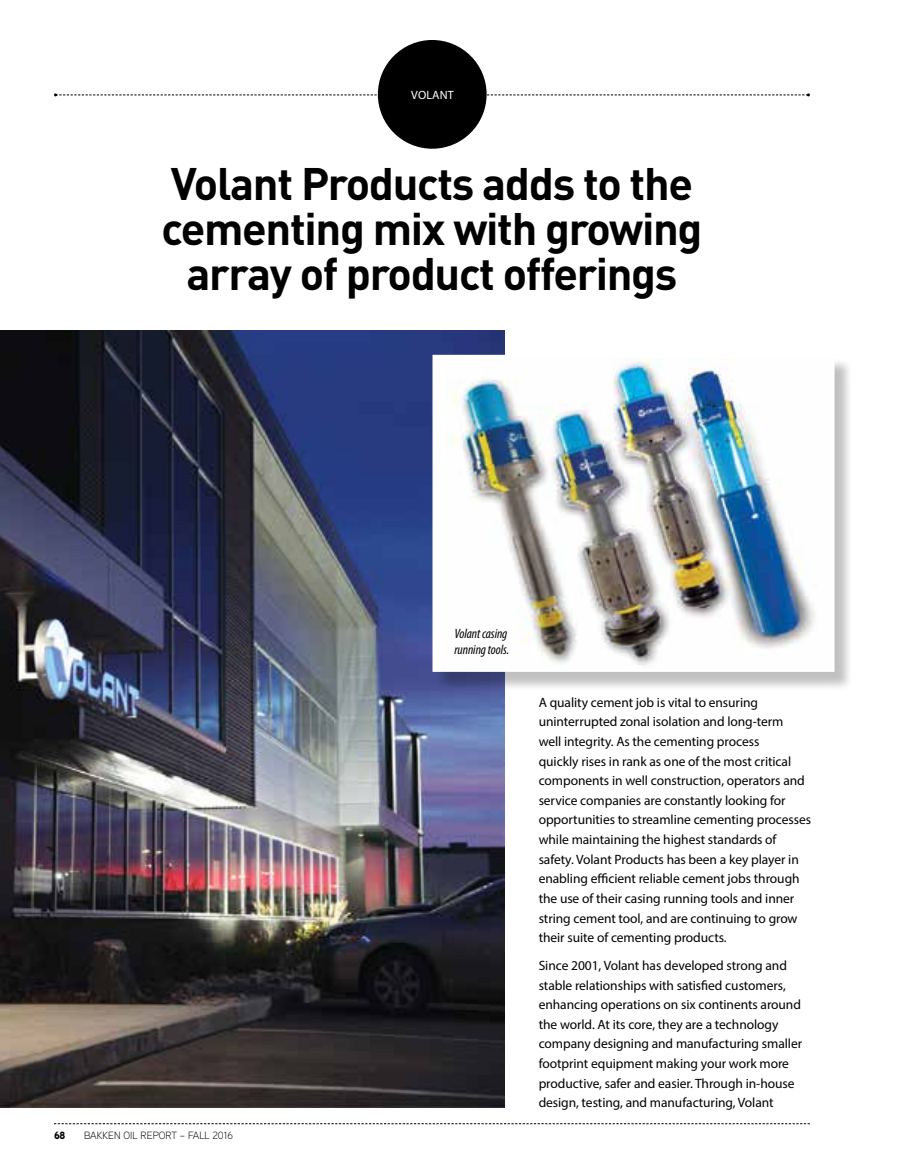
<style>
.page{position:relative;width:905px;height:1175px;background:#fff}
.page>*{position:absolute;margin:0;border:0;box-sizing:border-box;transform-origin:0 0}
.t1{font:700 45px/45px "DIN";letter-spacing:-.03em;color:#000;text-align:center}
.t2{font:13.5px/19.6px "Myriad Pro";letter-spacing:-.005em;color:#000}
.t3{font:italic condensed 13.5px/15.8px "Myriad Pro";letter-spacing:-.005em;color:#000}
.t4{font:12px "Myriad Pro";color:#fff}
.t5{font:300 10.5px "Aaux Pro";color:#000}
.t6{font:900 10.5px "Aaux Pro";color:#000}
</style>
<div class="page">
<svg style="left:54px;top:1123px;width:755px;height:1px"></svg>
<svg style="left:54px;top:93px;width:755px;height:3px"></svg>
<div style="left:378px;top:40px;width:108px;height:109px;background:#000;border-radius:50%"></div>
<img style="left:0;top:330px;width:504px;height:777px">
<div style="left:435px;top:357px;width:417px;height:333px;background:#000;opacity:.25"></div>
<div style="left:434px;top:356px;width:399px;height:314px;background:#fff"></div>
<img style="left:451px;top:359px;width:364px;height:307px">
<p class="t4" style="left:411px;top:87px;width:15px">Volant</p>
<h1 class="t1" style="left:161px;top:160px;width:542px">Volant Products adds to the cementing mix with growing array of product offerings</h1>
<p class="t6" style="left:54px;top:1128px;width:13px">68</p>
<p class="t5" style="left:84px;top:1128px;width:151px">BAKKEN OIL REPORT – FALL 2016</p>
<p class="t3" style="left:454px;top:626px;width:56px">Volant casing running tools.</p>
<p class="t2" style="left:538px;top:692px;width:274px">A quality cement job is vital to ensuring uninterrupted zonal isolation and long-term<br>well integrity. As the cementing process<br>quickly rises in rank as one of the most critical components in well construction, operators and service companies are constantly looking for opportunities to streamline cementing processes while maintaining the highest standards of safety. Volant Products has been a key player in enabling efficient reliable cement jobs through the use of their casing running tools and inner string cement tool, and are continuing to grow their suite of cementing products.</p>
<p class="t2" style="left:538px;top:955px;width:265px">Since 2001, Volant has developed strong and stable relationships with satisfied customers, enhancing operations on six continents around the world. At its core, they are a technology company designing and manufacturing smaller footprint equipment making your work more productive, safer and easier. Through in-house design, testing, and manufacturing, Volant</p>
</div>
